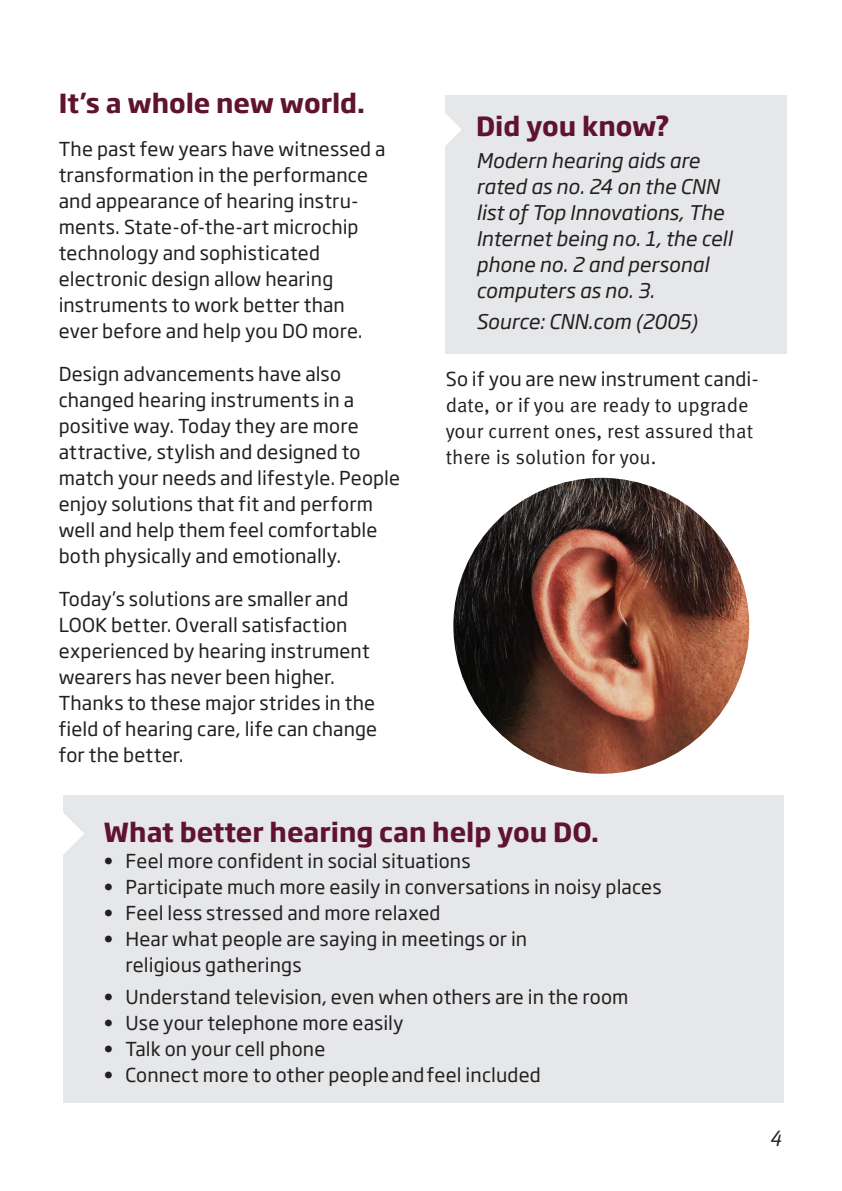
<style>
.page{position:relative;width:842px;height:1191px;background:#fff}
.page>*{position:absolute;margin:0;border:0;box-sizing:border-box;transform-origin:0 0}
.overskrift{font:700 26px "Soho Gothic Pro";color:#5f132f}
.text{font:700 26px "Soho Gothic Pro";letter-spacing:-.005em;color:#5f132f}
.t1{font:italic 22px "Meta Pro";color:#231f20}
.text-2{font:italic 20px/26px "Soho Gothic Pro";letter-spacing:.005em;color:#231f20}
.text-3{font:20px/26px "Meta Pro";color:#231f20}
.text-4{font:19px/26px "Soho Gothic Pro";letter-spacing:.01em;color:#231f20}
</style>
<div class="page">
<img style="left:453px;top:478px;width:296px;height:295px;border-radius:148px">
<div style="left:445px;top:95px;width:342px;height:259px;background:#e6e7e9"></div>
<svg style="left:445px;top:113px;width:17px;height:33px"></svg>
<div style="left:63px;top:795px;width:720px;height:308px;background:#e6e7e9"></div>
<svg style="left:63px;top:813px;width:21px;height:42px"></svg>
<p class="text" style="left:59px;top:83px;width:308px">It’s a whole new world.</p>
<p class="text-4" style="left:59px;top:135px;width:328px">The past few years have witnessed a transformation in the performance and appearance of hearing instru&shy;ments. State-of-the-art microchip technology and sophisticated electronic design allow hearing instruments to work better than ever before and help you DO more.</p>
<p class="text-4" style="left:59px;top:360px;width:343px">Design advancements have also changed hearing instruments in a positive way. Today they are more attractive, stylish and designed to match your needs and lifestyle. People enjoy solutions that fit and perform well and help them feel comfortable both physically and emotionally.</p>
<p class="text-4" style="left:59px;top:585px;width:320px">Today’s solutions are smaller and<br>LOOK better. Overall satisfaction experienced by hearing instrument wearers has never been higher.<br>Thanks to these major strides in the field of hearing care, life can change for the better.</p>
<p class="overskrift" style="left:476px;top:106px;width:195px">Did you know?</p>
<p class="text-2" style="left:476px;top:146px;width:258px">Modern hearing aids are rated as no. 24 on the CNN list of Top Innovations, The<br>Internet being no. 1, the cell phone no. 2 and personal computers as no. 3.</p>
<p class="text-2" style="left:476px;top:308px;width:223px">Source: CNN.com (2005)</p>
<p class="text-4" style="left:446px;top:365px;width:315px">So if you are new instrument candi-</p>
<p class="text-3" style="left:446px;top:392px;width:309px">date, or if you are ready to upgrade your current ones, rest assured that there is solution for you.</p>
<p class="overskrift" style="left:103px;top:812px;width:497px">What better hearing can help you DO.</p>
<p class="text-4" style="left:103px;top:847px;width:369px">• Feel more confident in social situations</p>
<p class="text-4" style="left:103px;top:873px;width:560px">• Participate much more easily in conversations in noisy places</p>
<p class="text-4" style="left:103px;top:899px;width:339px">• Feel less stressed and more relaxed</p>
<p class="text-4" style="left:126px;top:925px;width:403px;text-indent:-22px">• Hear what people are saying in meetings or in religious gatherings</p>
<p class="text-4" style="left:103px;top:982px;width:526px">• Understand television, even when others are in the room</p>
<p class="text-4" style="left:103px;top:1008px;width:302px">• Use your telephone more easily</p>
<p class="text-4" style="left:103px;top:1034px;width:223px">• Talk on your cell phone</p>
<p class="text-4" style="left:103px;top:1060px;width:439px">• Connect more to other peopleandfeel included</p>
<p class="t1" style="left:771px;top:1120px;width:13px">4</p>
</div>
